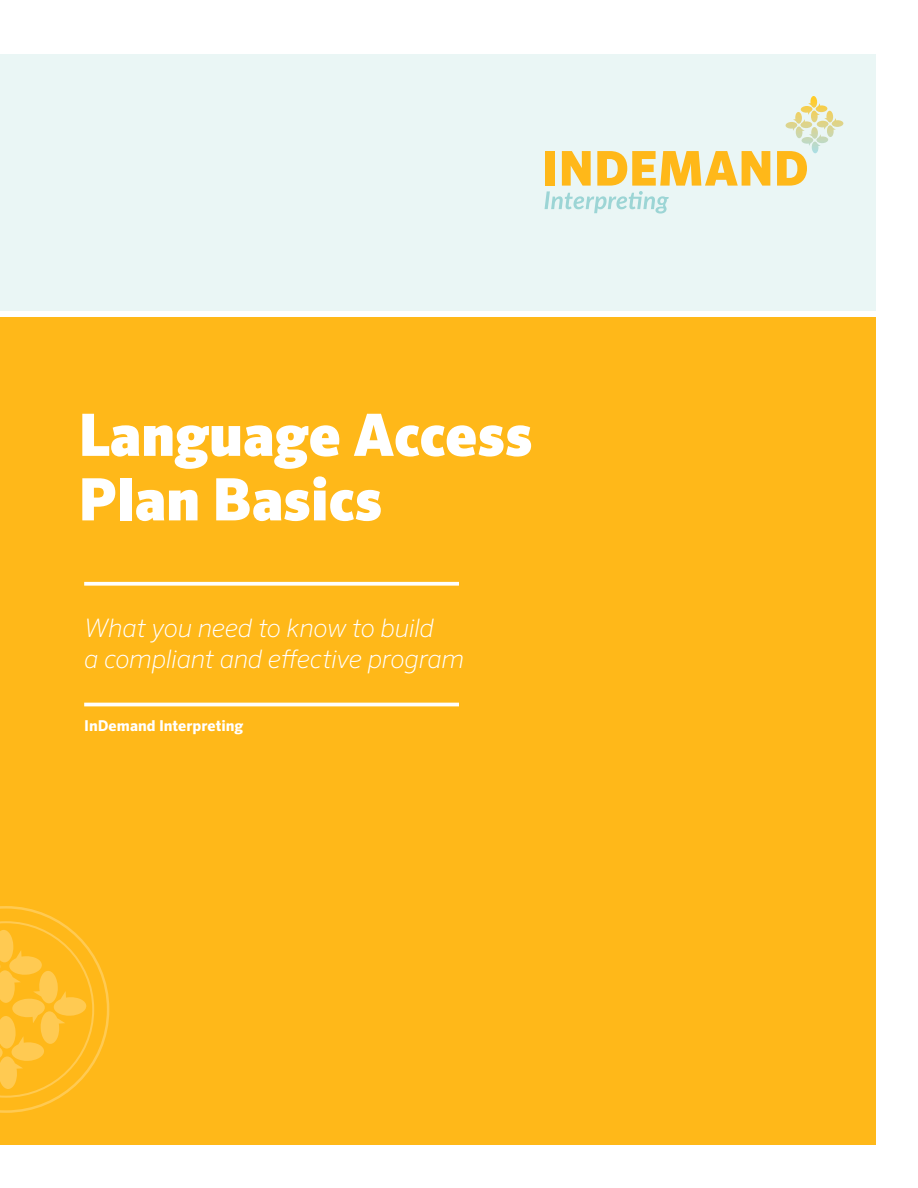
<style>
.page{position:relative;width:918px;height:1188px;background:#fff}
.page>*{position:absolute;margin:0;border:0;box-sizing:border-box;transform-origin:0 0}
.t1{font:900 58.5px/64.5px "Sero Pro";letter-spacing:-.005em;color:#fff}
.t2{font:italic 200 25.5px/31.5px "Sero Pro";letter-spacing:-.01em;color:#fff}
.t3{font:700 15px "Sero Pro";letter-spacing:.005em;color:#fff}
</style>
<div class="page">
<div style="left:0;top:54px;width:876px;height:256px;background:#eaf6f5"></div>
<div style="left:0;top:318px;width:876px;height:827px;background:#ffb819"></div>
<svg style="left:1px;top:906px;width:108px;height:207px"></svg>
<svg style="left:84px;top:582px;width:375px;height:4px"></svg>
<hr style="left:84px;top:703px;width:375px;height:3px;background:#fff">
<svg style="left:777px;top:96px;width:66px;height:90px"></svg>
<svg style="left:545px;top:151px;width:225px;height:63px"></svg>
<h1 class="t1" style="left:78px;top:404px;width:456px">Language Access<br>Plan Basics</h1>
<p class="t2" style="left:84px;top:612px;width:381px">What you need to know to build<br>a compliant and effective program</p>
<p class="t3" style="left:84px;top:717px;width:161px">InDemand Interpreting</p>
</div>
